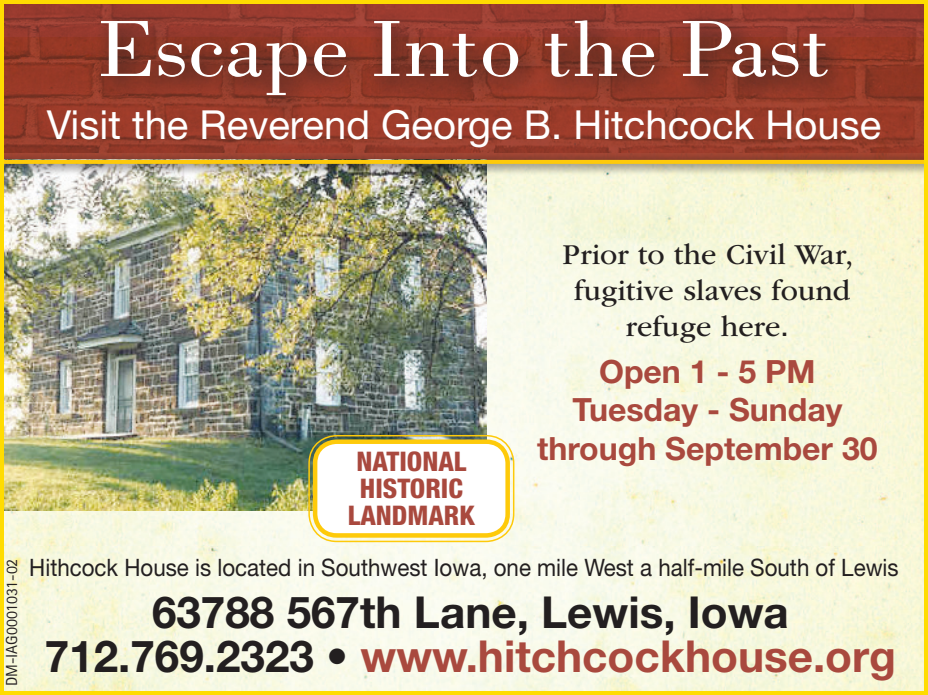
<style>
.page{position:relative;width:928px;height:695px;background:#fff}
.page>*{position:absolute;margin:0;border:0;box-sizing:border-box;transform-origin:0 0}
.t1{font:80.8px "Bodoni MT Std";color:#fff;scale:1.1 1}
.t2{font:700 44px "Helvetica Neue LT Pro";color:#a9493e}
.t3{font:700 44px "Helvetica Neue LT Pro";color:#231f20}
.t4{font:40px "Helvetica Neue LT Pro";color:#fff}
.t5{font:700 32px/38.4px "Helvetica Neue LT Pro";color:#a9493e;text-align:center}
.t6{font:30px/36px "ITC Garamond Std";color:#231f20;text-align:center}
.t7{font:800 condensed 27.2px/27.2px "Helvetica Neue LT Pro";color:#a9493e;text-align:center}
.t8{font:24px "Helvetica Neue LT Pro";color:#231f20;scale:.93 1}
.t9{font:16px "Rotis Sans Serif Std";color:#231f20}
.s1{font-family:"Helvetica Neue LT Pro"}
.s2{color:#231f20}
</style>
<div class="page">
<img style="left:5px;top:175px;width:917px;height:514px">
<svg style="left:5px;top:5px;width:917px;height:147px;background:#963a2a"></svg>
<div style="left:90px;top:7px;width:763px;height:117px;background:#231f20;opacity:.92"></div>
<img style="left:5px;top:175px;width:481px;height:335px">
<div style="left:315px;top:441px;width:192px;height:94px;background:#fff;border-radius:22px"></div>
<div style="left:308px;top:434px;width:206px;height:107px;border:2px solid #feca0a;border-radius:28px"></div>
<div style="left:313px;top:439px;width:197px;height:98px;border:4px solid #feca0a;border-radius:22px"></div>
<img style="left:5px;top:152px;width:917px;height:23px">
<svg style="left:5px;top:160px;width:917px;height:4px;background:#fbc80c"></svg>
<div style="left:0;top:0;width:927px;height:694px;border:4px solid #ffdc01"></div>
<p class="t1" style="left:97px;top:2px;width:667px">Escape Into the Past</p>
<p class="t4" style="left:47px;top:99px;width:835px">Visit the Reverend George B. Hitchcock House</p>
<p class="t9" style="left:2px;top:685px;width:129px;rotate:-90deg">DM-IAG0001031-02</p>
<p class="t7" style="left:348px;top:447px;width:129px">NATIONAL<br>HISTORIC<br>LANDMARK</p>
<p class="t6" style="left:562px;top:236px;width:292px">Prior to the Civil War, fugitive slaves found refuge here<span class="s1">.</span></p>
<p class="t5" style="left:537px;top:351px;width:342px">Open 1 - 5 PM<br>Tuesday - Sunday through September 30</p>
<p class="t8" style="left:29px;top:552px;width:936px">Hithcock House is located in Southwest Iowa, one mile West a half-mile South of Lewis</p>
<p class="t3" style="left:152px;top:584px;width:638px">63788 567th Lane, Lewis, Iowa</p>
<p class="t2" style="left:45px;top:628px;width:852px"><span class="s2">712.769.2323 •</span> www.hitchcockhouse.org</p>
</div>
